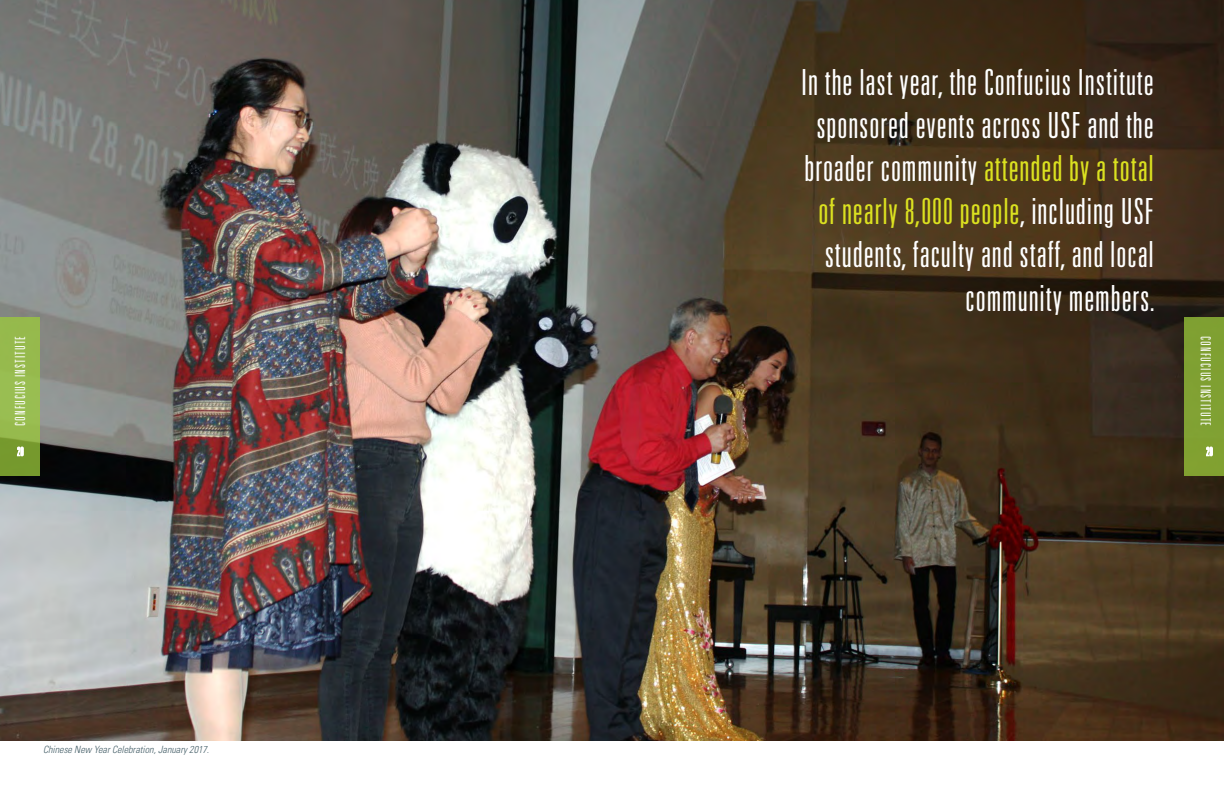
<style>
.page{position:relative;width:1224px;height:792px;background:#fff}
.page>*{position:absolute;margin:0;border:0;box-sizing:border-box;transform-origin:0 0}
.t1{font:300 ultra-condensed 36px/43.2px "Univers";letter-spacing:.025em;color:#fff;text-align:right}
.t2{font:300 ultra-condensed 14px "Univers";letter-spacing:.075em;color:#fff}
.t3{font:italic 300 condensed 10px "Univers LT Std";color:#466069}
.s1{color:#dbe120}
</style>
<div class="page">
<img style="left:0;top:0;width:1224px;height:741px">
<div style="left:1184px;top:317px;width:40px;height:158px;background:#80a032"></div>
<svg style="left:1206px;top:447px;width:7px;height:9px"></svg>
<svg style="left:0;top:317px;width:39px;height:158px;background:#90b447"></svg>
<svg style="left:17px;top:447px;width:7px;height:9px"></svg>
<p class="t2" style="left:13px;top:426px;width:91px;rotate:-90deg">CONFUCIUS INSTITUTE</p>
<p class="t3" style="left:43px;top:743px;width:168px">Chinese New Year Celebration, January 2017.</p>
<p class="t1" style="left:801px;top:59px;width:355px">In the last year, the Confucius Institute sponsored events across USF and the broader community <span class="s1">attended by a total of nearly 8,000 people</span>, including USF students, faculty and staff, and local community members.</p>
<p class="t2" style="left:1213px;top:336px;width:91px;rotate:90deg">CONFUCIUS INSTITUTE</p>
</div>
